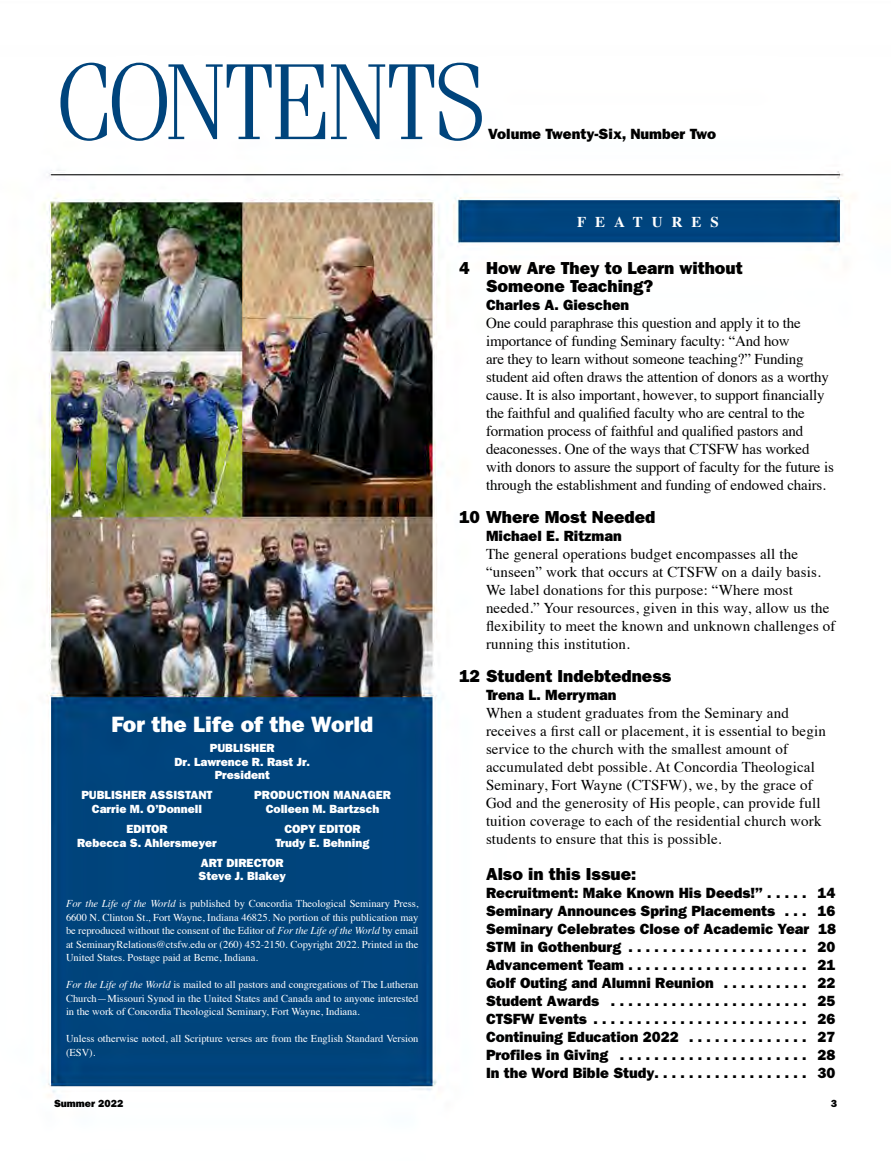
<style>
.page{position:relative;width:891px;height:1161px;background:#fff}
.page>*{position:absolute;margin:0;border:0;box-sizing:border-box;transform-origin:0 0}
.t1{font:300 108px "Fenice";letter-spacing:-.06em;color:#00447c}
.t2{font:800 22.5px "Tee Franklin";color:#fff}
.t3{font:800 17.7px/18px "Tee Franklin";color:#000}
.t4{font:15px/18px "Times";letter-spacing:.01em;color:#000}
.t5{font:800 15px/18px "Tee Franklin";color:#000;text-align:justify}
.t6{font:15px/18px "Times";letter-spacing:-.01em;color:#000}
.t7{font:700 15px "Times";letter-spacing:.6em;color:#fff}
.t8{font:800 12px/13.5px "Tee Franklin";color:#fff;text-align:center}
.t9{font:10.5px/13.5px "Times";color:#fff;text-align:justify}
.t10{font:800 10.5px "Tee Franklin";color:#000}
.s1{font-style:italic}
</style>
<div class="page">
<img style="left:42px;top:170px;width:805px;height:926px">
<h1 class="t1" style="left:54px;top:39px;width:436px">CONTENTS</h1>
<p class="t5" style="left:488px;top:125px;width:230px">Volume Twenty-Six, Number Two</p>
<h2 class="t2" style="left:111px;top:711px;width:263px">For the Life of the World</h2>
<p class="t8" style="left:174px;top:741px;width:137px">PUBLISHER<br>Dr. Lawrence R. Rast Jr.<br>President</p>
<p class="t8" style="left:81px;top:788px;width:133px">PUBLISHER ASSISTANT</p>
<p class="t8" style="left:254px;top:788px;width:138px">PRODUCTION MANAGER</p>
<p class="t8" style="left:92px;top:802px;width:112px">Carrie M. O’Donnell</p>
<p class="t8" style="left:266px;top:802px;width:115px">Colleen M. Bartzsch</p>
<p class="t8" style="left:126px;top:822px;width:43px">EDITOR</p>
<p class="t8" style="left:284px;top:822px;width:78px">COPY EDITOR</p>
<p class="t8" style="left:77px;top:836px;width:141px">Rebecca S. Ahlersmeyer</p>
<p class="t8" style="left:201px;top:832px;width:170px;line-height:20.2px;text-align:left;text-indent:75px">Trudy E. Behning<br>ART DIRECTOR</p>
<p class="t8" style="left:198px;top:869px;width:89px">Steve J. Blakey</p>
<p class="t9" style="left:66px;top:896px;width:354px"><span class="s1">For the Life of the World</span> is published by Concordia Theological Seminary Press, 6600 N. Clinton St., Fort Wayne, Indiana 46825. No portion of this publication may be reproduced without the consent of the Editor of <span class="s1">For the Life of the World</span> by email at SeminaryRelations@ctsfw.edu or (260) 452-2150. Copyright 2022. Printed in the United States. Postage paid at Berne, Indiana.</p>
<p class="t9" style="left:66px;top:977px;width:354px"><span class="s1">For the Life of the World</span> is mailed to all pastors and congregations of The Lutheran Church—Missouri Synod in the United States and Canada and to anyone interested in the work of Concordia Theological Seminary, Fort Wayne, Indiana.</p>
<p class="t9" style="left:66px;top:1031px;width:354px">Unless otherwise noted, all Scripture verses are from the English Standard Version (ESV).</p>
<p class="t7" style="left:577px;top:208px;width:143px">FEATURES</p>
<p class="t3" style="left:486px;top:259px;width:258px;text-indent:-27px">4 How Are They to Learn without<br>Someone Teaching?</p>
<p class="t5" style="left:486px;top:296px;width:145px">Charles A. Gieschen</p>
<p class="t6" style="left:486px;top:313px;width:349px">One could paraphrase this question and apply it to the importance of funding Seminary faculty: “And how<br>are they to learn without someone teaching?” Funding student aid often draws the attention of donors as a worthy cause. It is also important, however, to support financially the faithful and qualified faculty who are central to the formation process of faithful and qualified pastors and deaconesses. One of the ways that CTSFW has worked with donors to assure the support of faculty for the future is through the establishment and funding of endowed chairs.</p>
<p class="t3" style="left:459px;top:508px;width:198px">10 Where Most Needed</p>
<p class="t5" style="left:486px;top:527px;width:137px">Michael E. Ritzman</p>
<p class="t4" style="left:486px;top:544px;width:351px">The general operations budget encompasses all the “unseen” work that occurs at CTSFW on a daily basis.<br>We label donations for this purpose: “Where most needed.” Your resources, given in this way, allow us the flexibility to meet the known and unknown challenges of running this institution.</p>
<p class="t3" style="left:459px;top:667px;width:214px">12 Student Indebtedness</p>
<p class="t5" style="left:486px;top:686px;width:132px">Trena L. Merryman</p>
<p class="t4" style="left:486px;top:703px;width:341px">When a student graduates from the Seminary and receives a first call or placement, it is essential to begin service to the church with the smallest amount of accumulated debt possible. At Concordia Theological Seminary, Fort Wayne (CTSFW), we, by the grace of God and the generosity of His people, can provide full tuition coverage to each of the residential church work students to ensure that this is possible.</p>
<p class="t3" style="left:486px;top:865px;width:152px">Also in this Issue:</p>
<p class="t5" style="left:486px;top:884px;width:282px">Recruitment: Make Known His Deeds!” ......</p>
<p class="t5" style="left:818px;top:884px;width:19px">14</p>
<p class="t5" style="left:486px;top:902px;width:303px">Seminary Announces Spring Placements ....</p>
<p class="t5" style="left:486px;top:902px;width:352px;text-indent:332px">16<br>Seminary Celebrates Close of Academic Year 18<br>STM in Gothenburg .....................</p>
<p class="t5" style="left:818px;top:938px;width:19px">20</p>
<p class="t5" style="left:486px;top:956px;width:148px">Advancement Team .....................</p>
<p class="t5" style="left:818px;top:956px;width:19px">21</p>
<p class="t5" style="left:486px;top:974px;width:238px">Golf Outing and Alumni Reunion ...........</p>
<p class="t5" style="left:818px;top:974px;width:19px">22</p>
<p class="t5" style="left:486px;top:992px;width:123px">Student Awards ........................</p>
<p class="t5" style="left:818px;top:992px;width:19px">25</p>
<p class="t5" style="left:486px;top:1010px;width:107px">CTSFW Events ..........................</p>
<p class="t5" style="left:818px;top:1010px;width:19px">26</p>
<p class="t5" style="left:486px;top:1028px;width:203px">Continuing Education 2022 ...............</p>
<p class="t5" style="left:818px;top:1028px;width:19px">27</p>
<p class="t5" style="left:486px;top:1046px;width:133px">Profiles in Giving .......................</p>
<p class="t5" style="left:818px;top:1046px;width:19px">28</p>
<p class="t5" style="left:486px;top:1064px;width:174px">In the Word Bible Study ..................</p>
<p class="t5" style="left:818px;top:1064px;width:19px">30</p>
<p class="t10" style="left:54px;top:1097px;width:71px">Summer 2022</p>
<p class="t10" style="left:831px;top:1097px;width:8px">3</p>
</div>
